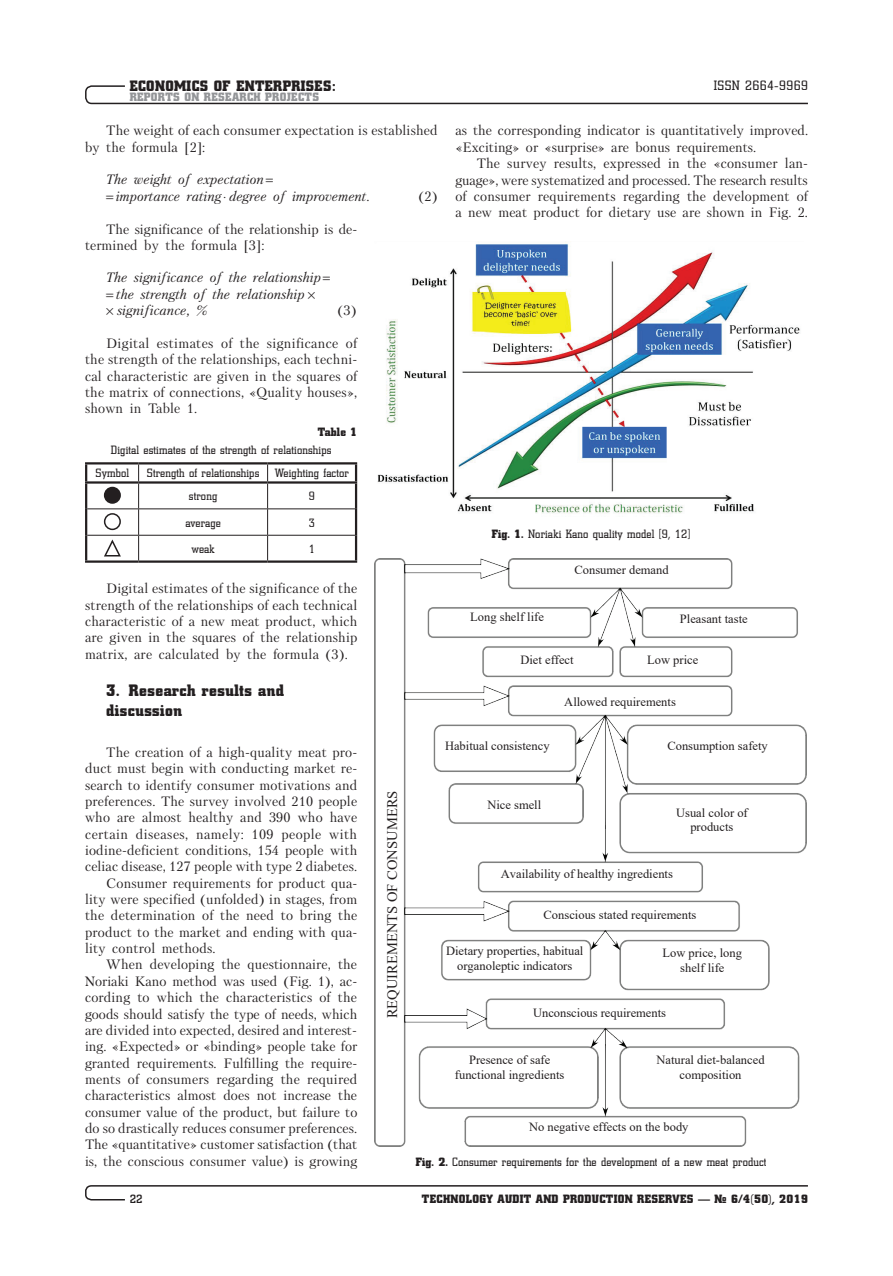
<style>
.page{position:relative;width:893px;height:1276px;background:#fff}
.page>*{position:absolute;margin:0;border:0;box-sizing:border-box;transform-origin:0 0}
.t1{font:16.5px/19.8px "Coliseum Black C";letter-spacing:.025em;color:#231f20}
.t2{font:15px "Coliseum Black C";letter-spacing:.025em;color:#231f20}
.t3{font:14.55px "Times New Roman";color:#231f20}
.t4{font:13.5px/16.4px "Petersburg C";letter-spacing:.01em;color:#231f20}
.t5{font:italic 13.5px/16.2px "Petersburg C";letter-spacing:.01em;color:#231f20}
.t6{font:13.5px "Petersburg C";letter-spacing:.03em;color:#231f20}
.t7{font:13.5px "Coliseum C";letter-spacing:.03em;color:#231f20}
.t8{font:12.45px/14.5px "Times New Roman";color:#231f20;text-align:center}
.t9{font:12px/23.2px "Coliseum C";letter-spacing:.015em;color:#231f20}
.t10{font:12px "Coliseum Black C";letter-spacing:.025em;color:#231f20}
.t11{font:12px "Coliseum Black C";letter-spacing:.025em;color:#939598}
.t12{font:700 12px "Coliseum C";color:#231f20}
.s1{font-style:normal}
.s2{font-family:"Coliseum Black C"}
</style>
<div class="page">
<svg style="left:85px;top:1185px;width:723px;height:16px"></svg>
<svg style="left:85px;top:85px;width:723px;height:20px"></svg>
<hr style="left:87px;top:508px;width:52px;height:1px;background:#231f20">
<hr style="left:139px;top:508px;width:129px;height:1px;background:#231f20">
<hr style="left:268px;top:508px;width:87px;height:1px;background:#231f20">
<hr style="left:87px;top:535px;width:52px;height:1px;background:#231f20">
<hr style="left:139px;top:535px;width:129px;height:1px;background:#231f20">
<svg style="left:138px;top:464px;width:1px;height:96px"></svg>
<hr style="left:268px;top:535px;width:87px;height:1px;background:#231f20">
<svg style="left:267px;top:464px;width:1px;height:96px"></svg>
<hr style="left:85px;top:483px;width:2px;height:26px;background:#231f20">
<hr style="left:355px;top:483px;width:2px;height:26px;background:#231f20">
<hr style="left:85px;top:509px;width:2px;height:26px;background:#231f20">
<hr style="left:355px;top:509px;width:2px;height:26px;background:#231f20">
<hr style="left:85px;top:535px;width:2px;height:25px;background:#231f20">
<hr style="left:355px;top:535px;width:2px;height:25px;background:#231f20">
<hr style="left:85px;top:560px;width:54px;height:3px;background:#231f20">
<hr style="left:139px;top:560px;width:129px;height:3px;background:#231f20">
<hr style="left:268px;top:560px;width:89px;height:3px;background:#231f20">
<hr style="left:85px;top:462px;width:54px;height:2px;background:#231f20">
<svg style="left:85px;top:464px;width:2px;height:17px"></svg>
<hr style="left:139px;top:462px;width:129px;height:2px;background:#231f20">
<hr style="left:268px;top:462px;width:89px;height:2px;background:#231f20">
<svg style="left:355px;top:464px;width:2px;height:17px"></svg>
<hr style="left:85px;top:481px;width:54px;height:2px;background:#231f20">
<hr style="left:139px;top:481px;width:129px;height:2px;background:#231f20">
<hr style="left:268px;top:481px;width:89px;height:2px;background:#231f20">
<div style="left:104px;top:487px;width:17px;height:17px;background:#231f20;border-radius:50%"></div>
<div style="left:104px;top:513px;width:17px;height:17px;border:2px solid #231f20;border-radius:50%"></div>
<svg style="left:104px;top:539px;width:17px;height:18px"></svg>
<img style="left:377px;top:242px;width:423px;height:272px">
<img style="left:374px;top:559px;width:432px;height:587px">
<p class="t2" style="left:130px;top:77px;width:207px">ECONOMICS OF ENTERPRISES:</p>
<p class="t11" style="left:130px;top:90px;width:191px">REPORTS ON RESEARCH PROJECTS</p>
<p class="t4" style="left:85px;top:122px;width:354px;text-indent:21px">The weight of each consumer expectation is established by the formula [2]:</p>
<p class="t5" style="left:116px;top:171px;width:255px;text-indent:-9px">The weight of expectation<br>importance rating ⋅ degree of improvement<span class="s1">.</span></p>
<p class="t4" style="left:418px;top:187px;width:20px">(2)</p>
<p class="t7" style="left:714px;top:78px;width:96px">ISSN 2664-9969</p>
<p class="t4" style="left:455px;top:122px;width:354px">as the corresponding indicator is quantitatively improved. «Exciting» or «surprise» are bonus requirements.</p>
<p class="t4" style="left:455px;top:155px;width:354px;text-align:justify;text-indent:21px">The survey results, expressed in the «consumer lan&shy;guage», were systematized and processed. The research results of consumer requirements regarding the development of a new meat product for dietary use are shown in Fig. 2.</p>
<p class="t4" style="left:85px;top:220px;width:274px;text-indent:21px">The significance of the relationship is de&shy;termined by the formula [3]:</p>
<p class="t5" style="left:116px;top:270px;width:206px;text-indent:-10px">The significance of the relationship the strength of the relationship significance, %</p>
<p class="t4" style="left:338px;top:302px;width:20px">(3)</p>
<p class="t4" style="left:85px;top:335px;width:274px;text-align:justify;text-indent:21px">Digital estimates of the significance of the strength of the relationships, each techni&shy;cal characteristic are given in the squares of the matrix of connections, «Quality houses», shown in Table 1.</p>
<p class="t10" style="left:318px;top:425px;width:41px">Table 1</p>
<p class="t9" style="left:96px;top:438px;width:237px;text-indent:15px">Digital estimates of the strength of relationships<br>Symbol</p>
<p class="t9" style="left:147px;top:461px;width:114px">Strength of relationships</p>
<p class="t9" style="left:275px;top:461px;width:76px">Weighting factor</p>
<p class="t9" style="left:189px;top:484px;width:30px">strong</p>
<p class="t9" style="left:309px;top:484px;width:8px">9</p>
<p class="t9" style="left:185px;top:510px;width:37px">average</p>
<p class="t9" style="left:309px;top:510px;width:8px">3</p>
<p class="t9" style="left:191px;top:537px;width:25px">weak</p>
<p class="t9" style="left:309px;top:537px;width:8px">1</p>
<p class="t4" style="left:85px;top:580px;width:274px;text-align:justify;text-indent:21px">Digital estimates of the significance of the strength of the relationships of each technical characteristic of a new meat product, which are given in the squares of the relationship matrix, are calculated by the formula (3).</p>
<p class="t1" style="left:106px;top:681px;width:179px">3. Research results and discussion</p>
<p class="t4" style="left:106px;top:744px;width:251px">The creation of a high-quality meat pro-</p>
<p class="t4" style="left:85px;top:760px;width:274px">duct must begin with conducting market re-</p>
<p class="t4" style="left:85px;top:776px;width:274px">search to identify consumer motivations and</p>
<p class="t4" style="left:85px;top:793px;width:274px">preferences. The survey involved 210 people</p>
<p class="t4" style="left:85px;top:809px;width:274px">who are almost healthy and 390 who have</p>
<p class="t6" style="left:85px;top:826px;width:274px">certain diseases, namely: 109 people with</p>
<p class="t4" style="left:85px;top:842px;width:274px">iodine-deficient conditions, 154 people with</p>
<p class="t4" style="left:85px;top:858px;width:274px">celiac disease, 127 people with type 2 diabetes.</p>
<p class="t4" style="left:106px;top:874px;width:251px">Consumer requirements for product qua-</p>
<p class="t4" style="left:85px;top:891px;width:274px">lity were specified (unfolded) in stages, from</p>
<p class="t4" style="left:85px;top:907px;width:274px">the determination of the need to bring the</p>
<p class="t4" style="left:85px;top:923px;width:272px">product to the market and ending with qua-</p>
<p class="t4" style="left:85px;top:940px;width:132px">lity control methods.</p>
<p class="t4" style="left:106px;top:956px;width:252px">When developing the questionnaire, the</p>
<p class="t4" style="left:85px;top:972px;width:274px">Noriaki Kano method was used (Fig. 1), ac-</p>
<p class="t4" style="left:85px;top:989px;width:273px">cording to which the characteristics of the</p>
<p class="t4" style="left:85px;top:1005px;width:274px">goods should satisfy the type of needs, which</p>
<p class="t4" style="left:85px;top:1022px;width:273px">are divided into expected, desired and interest-</p>
<p class="t4" style="left:85px;top:1038px;width:274px">ing. «Expected» or «binding» people take for</p>
<p class="t4" style="left:85px;top:1054px;width:274px">granted requirements. Fulfilling the require-</p>
<p class="t4" style="left:85px;top:1071px;width:274px">ments of consumers regarding the required</p>
<p class="t4" style="left:85px;top:1087px;width:274px">characteristics almost does not increase the</p>
<p class="t4" style="left:85px;top:1103px;width:274px">consumer value of the product, but failure to</p>
<p class="t4" style="left:85px;top:1120px;width:274px">do so drastically reduces consumer preferences.</p>
<p class="t4" style="left:85px;top:1136px;width:274px">The «quantitative» customer satisfaction (that</p>
<p class="t4" style="left:85px;top:1152px;width:274px">is, the conscious consumer value) is growing</p>
<p class="t3" style="left:382px;top:1018px;width:229px;rotate:-90deg">REQUIREMENTS OF CONSUMERS</p>
<p class="t9" style="left:492px;top:522px;width:200px"><span class="s2">Fig. 1.</span> Noriaki Kano quality model [9, 12]</p>
<p class="t8" style="left:470px;top:609px;width:75px">Long shelf life</p>
<p class="t8" style="left:575px;top:562px;width:96px">Consumer demand</p>
<p class="t8" style="left:680px;top:611px;width:69px">Pleasant taste</p>
<p class="t8" style="left:520px;top:652px;width:55px">Diet effect</p>
<p class="t8" style="left:647px;top:652px;width:53px">Low price</p>
<p class="t8" style="left:564px;top:694px;width:113px">Allowed requirements</p>
<p class="t8" style="left:445px;top:738px;width:106px">Habitual consistency</p>
<p class="t8" style="left:667px;top:738px;width:102px">Consumption safety</p>
<p class="t8" style="left:487px;top:797px;width:55px">Nice smell</p>
<p class="t8" style="left:676px;top:805px;width:73px">Usual color of products</p>
<p class="t8" style="left:501px;top:866px;width:173px">Availability of healthy ingredients</p>
<p class="t8" style="left:544px;top:907px;width:154px">Conscious stated requirements</p>
<p class="t8" style="left:446px;top:943px;width:139px">Dietary properties, habitual organoleptic indicators</p>
<p class="t8" style="left:662px;top:945px;width:81px">Low price, long shelf life</p>
<p class="t8" style="left:533px;top:1004px;width:135px">Unconscious requirements</p>
<p class="t8" style="left:455px;top:1052px;width:111px">Presence of safe functional ingredients</p>
<p class="t8" style="left:656px;top:1052px;width:110px">Natural diet-balanced composition</p>
<p class="t8" style="left:529px;top:1119px;width:161px">No negative effects on the body</p>
<p class="t9" style="left:416px;top:1150px;width:352px"><span class="s2">Fig. 2.</span> Consumer requirements for the development of a new meat product</p>
<p class="t12" style="left:130px;top:1191px;width:14px">22</p>
<p class="t10" style="left:422px;top:1191px;width:387px">TECHNOLOGY AUDIT AND PRODUCTION RESERVES — № 6/4(50), 2019</p>
</div>
